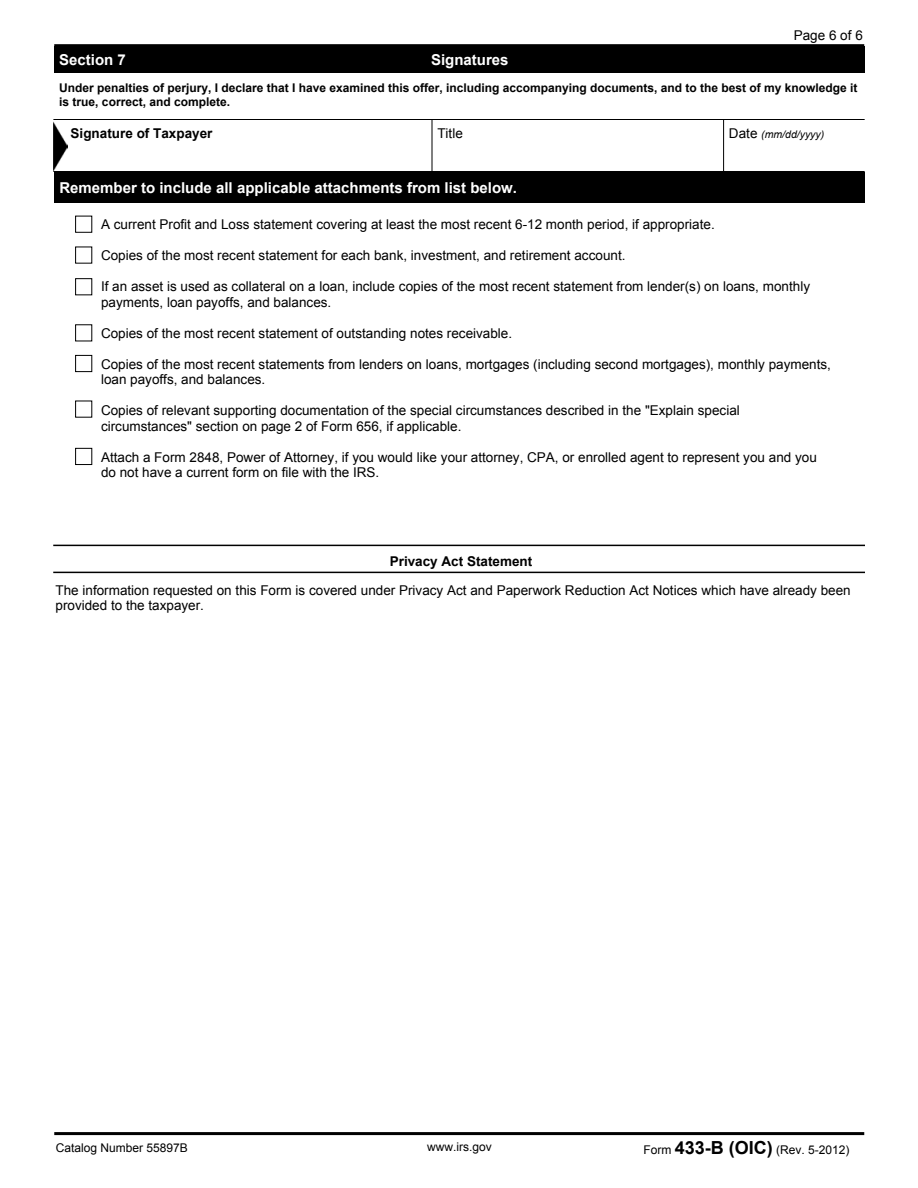
<style>
.page{position:relative;width:918px;height:1188px;background:#fff}
.page>*{position:absolute;margin:0;border:0;box-sizing:border-box;transform-origin:0 0}
.Section{font:700 15px "Arial";color:#fff}
.Field{font:13.5px/15.5px "Arial";color:#000}
.Section-2{font:13.5px/29px "Arial";color:#000}
.Section-3{font:700 13.5px "Arial";color:#000}
.Section-4{font:700 12px/13.8px "Arial";color:#000}
.Section-5{font:12px "Arial";color:#000}
.Field-2{font:italic 10.5px "Arial";color:#000}
.s1{font-style:normal;font-size:13.5px}
.s2{font-weight:700}
.s3{font-weight:700;font-size:18px}
</style>
<div class="page">
<div style="left:54px;top:172px;width:810px;height:30px;background:#000"></div>
<hr style="left:54px;top:1132px;width:810px;height:3px;background:#000">
<hr style="left:54px;top:44px;width:810px;height:3px;background:#000">
<div style="left:54px;top:46px;width:810px;height:27px;background:#000"></div>
<img style="left:56px;top:126px;width:11px;height:42px">
<div style="left:54px;top:119px;width:670px;height:53px;border:1px solid #000"></div>
<hr style="left:724px;top:119px;width:140px;height:1px;background:#000">
<hr style="left:724px;top:171px;width:140px;height:1px;background:#000">
<hr style="left:432px;top:120px;width:1px;height:52px;background:#000">
<hr style="left:54px;top:545px;width:810px;height:1px;background:#000">
<hr style="left:54px;top:572px;width:810px;height:1px;background:#000">
<div style="left:75px;top:216px;width:17px;height:17px;background:#fff;border:1px solid #000"></div>
<div style="left:75px;top:278px;width:17px;height:17px;background:#fff;border:1px solid #000"></div>
<div style="left:75px;top:355px;width:17px;height:17px;background:#fff;border:1px solid #000"></div>
<div style="left:75px;top:448px;width:17px;height:17px;background:#fff;border:1px solid #000"></div>
<p class="Section-2" style="left:794px;top:21px;width:71px">Page 6 of 6</p>
<p class="Section" style="left:59px;top:50px;width:68px">Section 7</p>
<p class="Section" style="left:431px;top:50px;width:79px">Signatures</p>
<p class="Section-4" style="left:59px;top:81px;width:800px">Under penalties of perjury, I declare that I have examined this offer, including accompanying documents, and to the best of my knowledge it is true, correct, and complete.</p>
<p class="Section-3" style="left:71px;top:124px;width:143px">Signature of Taxpayer</p>
<p class="Field" style="left:437px;top:126px;width:27px">Title</p>
<p class="Field-2" style="left:729px;top:127px;width:97px"><span class="s1">Date</span> (mm/dd/yyyy)</p>
<p class="Section" style="left:59px;top:177px;width:459px">Remember to include all applicable attachments from list below.</p>
<p class="Field" style="left:101px;top:217px;width:615px">A current Profit and Loss statement covering at least the most recent 6-12 month period, if appropriate.</p>
<p class="Field" style="left:101px;top:248px;width:526px">Copies of the most recent statement for each bank, investment, and retirement account.</p>
<p class="Field" style="left:101px;top:279px;width:711px">If an asset is used as collateral on a loan, include copies of the most recent statement from lender(s) on loans, monthly payments, loan payoffs, and balances.</p>
<p class="Field" style="left:101px;top:326px;width:413px">Copies of the most recent statement of outstanding notes receivable.</p>
<p class="Field" style="left:101px;top:357px;width:732px">Copies of the most recent statements from lenders on loans, mortgages (including second mortgages), monthly payments, loan payoffs, and balances.</p>
<p class="Field" style="left:101px;top:403px;width:640px">Copies of relevant supporting documentation of the special circumstances described in the "Explain special circumstances" section on page 2 of Form 656, if applicable.</p>
<p class="Field" style="left:101px;top:449px;width:717px">Attach a Form 2848, Power of Attorney, if you would like your attorney, CPA, or enrolled agent to represent you and you do not have a current form on file with the IRS.</p>
<p class="Section-2" style="left:55px;top:547px;width:797px;text-indent:334px"><span class="s2">Privacy Act Statement<br></span>The information requested on this Form is covered under Privacy Act and Paperwork Reduction Act Notices which have already been</p>
<p class="Section-2" style="left:55px;top:591px;width:150px">provided to the taxpayer.</p>
<p class="Section-5" style="left:56px;top:1140px;width:134px">Catalog Number 55897B</p>
<p class="Section-5" style="left:427px;top:1139px;width:66px">www.irs.gov</p>
<p class="Section-5" style="left:644px;top:1142px;width:208px">Form <span class="s3">433-B (OIC)</span> (Rev. 5-2012)</p>
</div>
